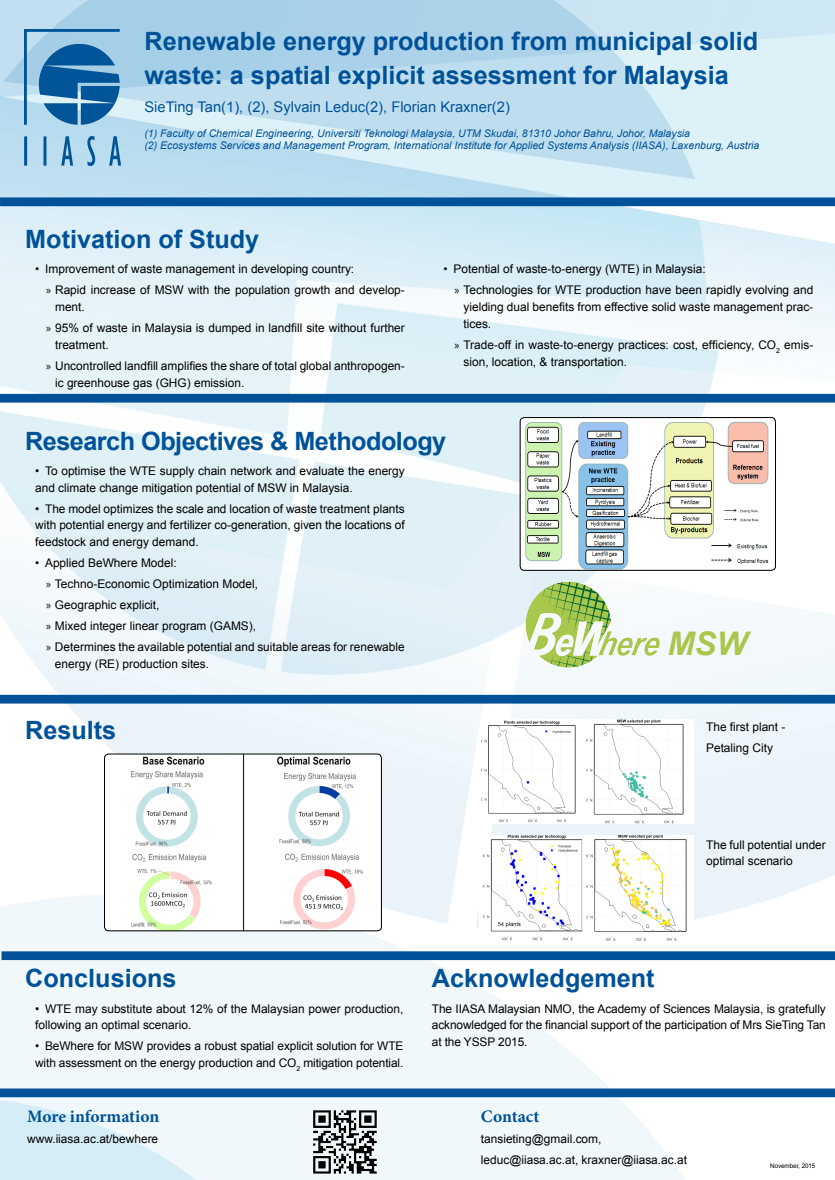
<style>
.page{position:relative;width:835px;height:1180px;background:#fff}
.page>*{position:absolute;margin:0;border:0;box-sizing:border-box;transform-origin:0 0}
.t1{font:italic 700 32.55px "Arial";color:#a8c84d}
.t2{font:700 25.2px/33.6px "Arial";color:#005298}
.t3{font:700 25.2px "Arial";letter-spacing:-.02em;color:#005298}
.t4{font:700 17.5px "Minion Pro";letter-spacing:-.005em;color:#005298}
.t5{font:14.7px "Arial";color:#005298}
.t6{font:11.9px/21px "Arial";color:#000}
.t7{font:italic 10.5px/12.6px "Arial";color:#005298}
.t8{font:6.3px "Arial";letter-spacing:-.01em;color:#000}
.s1{font-family:"Myriad Pro"}
</style>
<div class="page">
<img style="left:0;top:0;width:834px;height:1180px">
<img style="left:25px;top:30px;width:96px;height:135px">
<div style="left:0;top:197px;width:834px;height:9px;background:#005298"></div>
<div style="left:0;top:1088px;width:834px;height:9px;background:#005298"></div>
<img style="left:312px;top:1107px;width:66px;height:66px">
<img style="left:104px;top:754px;width:277px;height:177px">
<div style="left:104px;top:753px;width:278px;height:178px;border:1px solid #000;border-radius:4px"></div>
<img style="left:479px;top:835px;width:214px;height:105px">
<img style="left:482px;top:719px;width:211px;height:104px">
<img style="left:520px;top:417px;width:255px;height:153px">
<div style="left:519px;top:417px;width:256px;height:153px;border:1px solid #000;border-radius:4px"></div>
<img style="left:523px;top:579px;width:138px;height:90px">
<div style="left:0;top:394px;width:834px;height:8px;background:#005298"></div>
<div style="left:0;top:695px;width:834px;height:8px;background:#005298"></div>
<div style="left:2px;top:951px;width:832px;height:9px;background:#005298"></div>
<h2 class="t2" style="left:144px;top:26px;width:615px">Renewable energy production from municipal solid waste: a spatial explicit assessment for Malaysia</h2>
<p class="t5" style="left:144px;top:97px;width:367px">SieTing Tan(1), (2), Sylvain Leduc(2), Florian Kraxner(2)</p>
<p class="t7" style="left:144px;top:127px;width:616px">(1) Faculty of Chemical Engineering, Universiti Teknologi Malaysia, UTM Skudai, 81310 Johor Bahru, Johor, Malaysia<br>(2) Ecosystems Services and Management Program, International Institute for Applied Systems Analysis (IIASA), Laxenburg, Austria</p>
<h2 class="t2" style="left:25px;top:223px;width:235px">Motivation of Study</h2>
<p class="t6" style="left:46px;top:258px;width:360px;text-indent:-11px">• Improvement of waste management in developing country:<br><span class="s1">»</span> Rapid increase of MSW with the population growth and develop-</p>
<p class="t6" style="left:46px;top:296px;width:360px;text-indent:9px">ment.<br><span class="s1">»</span> 95% of waste in Malaysia is dumped in landfill site without further</p>
<p class="t6" style="left:46px;top:334px;width:360px;text-indent:9px">treatment.<br><span class="s1">»</span> Uncontrolled landfill amplifies the share of total global anthropogen-</p>
<p class="t6" style="left:55px;top:372px;width:191px">ic greenhouse gas (GHG) emission.</p>
<p class="t6" style="left:454px;top:258px;width:360px;text-indent:-11px">• Potential of waste-to-energy (WTE) in Malaysia:<br><span class="s1">»</span> Technologies for WTE production have been rapidly evolving and</p>
<p class="t6" style="left:463px;top:298px;width:351px;line-height:16.8px">yielding dual benefits from effective solid waste management prac&shy;tices.</p>
<p class="t6" style="left:463px;top:336px;width:351px;line-height:16.8px;text-indent:-9px"><span class="s1">»</span> Trade-off in waste-to-energy practices: cost, efficiency, CO<sub>2</sub> emis&shy;sion, location, &amp; transportation.</p>
<h2 class="t3" style="left:25px;top:424px;width:422px">Research Objectives &amp; Methodology</h2>
<p class="t6" style="left:35px;top:462px;width:371px;line-height:16.8px">• To optimise the WTE supply chain network and evaluate the energy and climate change mitigation potential of MSW in Malaysia.</p>
<p class="t6" style="left:35px;top:500px;width:371px;line-height:16.8px;text-align:justify">• The model optimizes the scale and location of waste treatment plants with potential energy and fertilizer co-generation, given the locations of feedstock and energy demand.</p>
<p class="t6" style="left:46px;top:552px;width:360px;text-indent:-11px">• Applied BeWhere Model:<br><span class="s1">»</span> Techno-Economic Optimization Model,<br><span class="s1">»</span> Geographic explicit,<br><span class="s1">»</span> Mixed integer linear program (GAMS),<br><span class="s1">»</span> Determines the available potential and suitable areas for renewable</p>
<p class="t6" style="left:55px;top:653px;width:156px">energy (RE) production sites.</p>
<h2 class="t2" style="left:25px;top:714px;width:93px">Results</h2>
<h1 class="t1" style="left:667px;top:622px;width:81px">MSW</h1>
<p class="t6" style="left:706px;top:716px;width:81px">The first plant -<br>Petaling City</p>
<p class="t6" style="left:706px;top:836px;width:121px;line-height:16.8px">The full potential under optimal scenario</p>
<h2 class="t2" style="left:25px;top:962px;width:153px">Conclusions</h2>
<p class="t6" style="left:35px;top:1000px;width:370px;line-height:16.8px">• WTE may substitute about 12% of the Malaysian power production, following an optimal scenario.</p>
<p class="t6" style="left:35px;top:1038px;width:370px;line-height:16.8px">• BeWhere for MSW provides a robust spatial explicit solution for WTE with assessment on the energy production and CO<sub>2</sub> mitigation potential.</p>
<h3 class="t4" style="left:27px;top:1103px;width:133px">More information</h3>
<p class="t6" style="left:27px;top:1128px;width:132px">www.iiasa.ac.at/bewhere</p>
<h2 class="t2" style="left:432px;top:962px;width:224px">Acknowledgement</h2>
<p class="t6" style="left:432px;top:1000px;width:395px;line-height:16.8px;text-align:justify">The IIASA Malaysian NMO, the Academy of Sciences Malaysia, is gratefully acknowledged for the financial support of the participation of Mrs SieTing Tan at the YSSP 2015.</p>
<h3 class="t4" style="left:481px;top:1103px;width:60px">Contact</h3>
<p class="t6" style="left:481px;top:1128px;width:208px">tansieting@gmail.com, leduc@iiasa.ac.at, kraxner@iiasa.ac.at</p>
<p class="t8" style="left:770px;top:1161px;width:47px">November, 2015</p>
</div>
